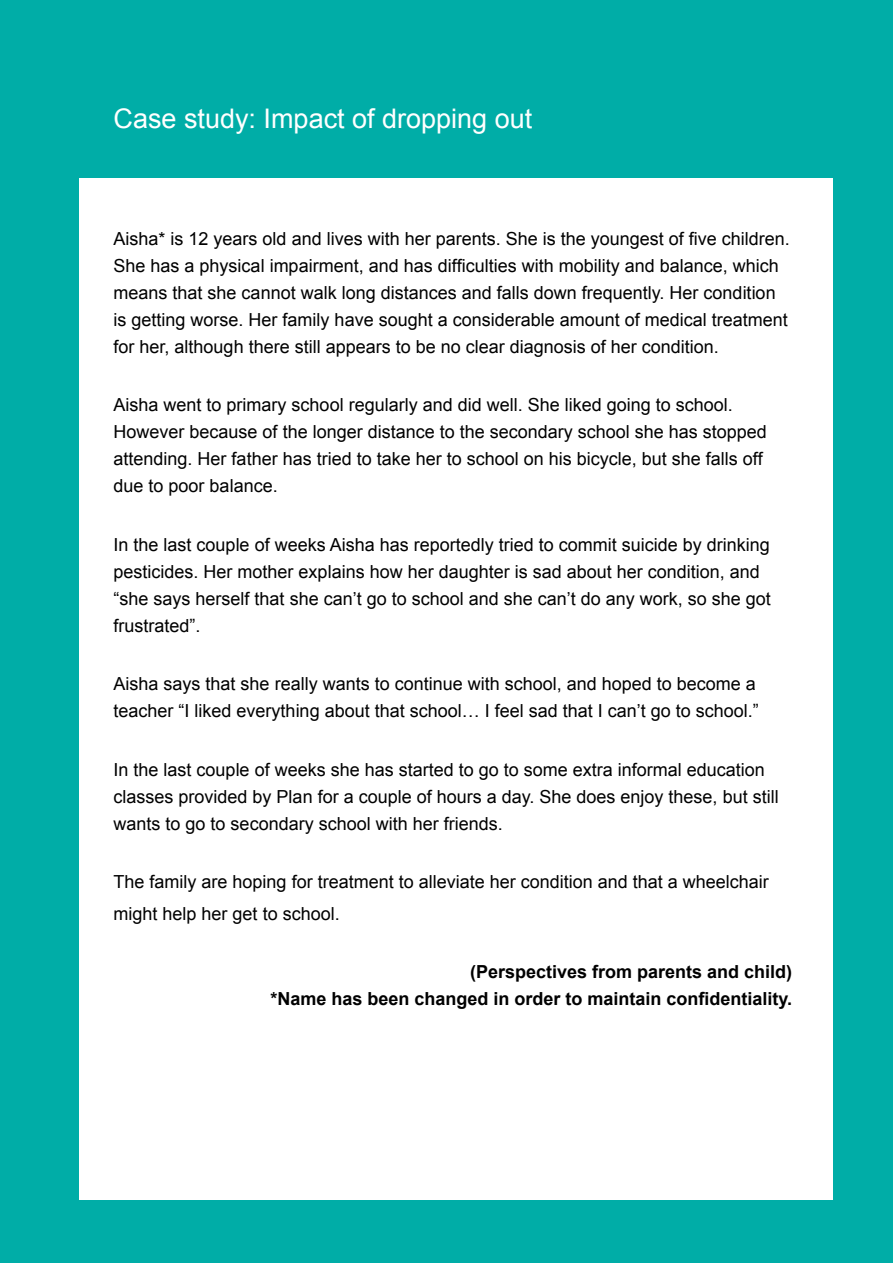
<style>
.page{position:relative;width:893px;height:1263px;background:#00ada7}
.page>*{position:absolute;margin:0;border:0;box-sizing:border-box;transform-origin:0 0}
.H2{font:27px "Arial";color:#fff}
.t1{font:18px/27px "Arial";color:#000}
.quote-who{font:700 18px/27px "Arial";color:#000;text-align:right}
</style>
<div class="page">
<div style="left:79px;top:179px;width:754px;height:1021px;background:#fff"></div>
<p class="H2" style="left:114px;top:100px;width:420px">Case study: Impact of dropping out</p>
<p class="t1" style="left:114px;top:225px;width:678px">Aisha* is 12 years old and lives with her parents. She is the youngest of five children.<br>She has a physical impairment, and has difficulties with mobility and balance, which means that she cannot walk long distances and falls down frequently. Her condition is getting worse. Her family have sought a considerable amount of medical treatment for her, although there still appears to be no clear diagnosis of her condition.</p>
<p class="t1" style="left:114px;top:392px;width:655px">Aisha went to primary school regularly and did well. She liked going to school.<br>However because of the longer distance to the secondary school she has stopped attending. Her father has tried to take her to school on his bicycle, but she falls off due to poor balance.</p>
<p class="t1" style="left:114px;top:531px;width:659px">In the last couple of weeks Aisha has reportedly tried to commit suicide by drinking pesticides. Her mother explains how her daughter is sad about her condition, and “she says herself that she can’t go to school and she can’t do any work, so she got frustrated”.</p>
<p class="t1" style="left:114px;top:671px;width:647px">Aisha says that she really wants to continue with school, and hoped to become a teacher “I liked everything about that school… I feel sad that I can’t go to school.”</p>
<p class="t1" style="left:114px;top:756px;width:667px">In the last couple of weeks she has started to go to some extra informal education classes provided by Plan for a couple of hours a day. She does enjoy these, but still wants to go to secondary school with her friends.</p>
<p class="t1" style="left:114px;top:866px;width:657px;line-height:31.5px">The family are hoping for treatment to alleviate her condition and that a wheelchair might help her get to school.</p>
<p class="quote-who" style="left:270px;top:959px;width:523px">(Perspectives from parents and child)<br>*Name has been changed in order to maintain confidentiality.</p>
</div>
